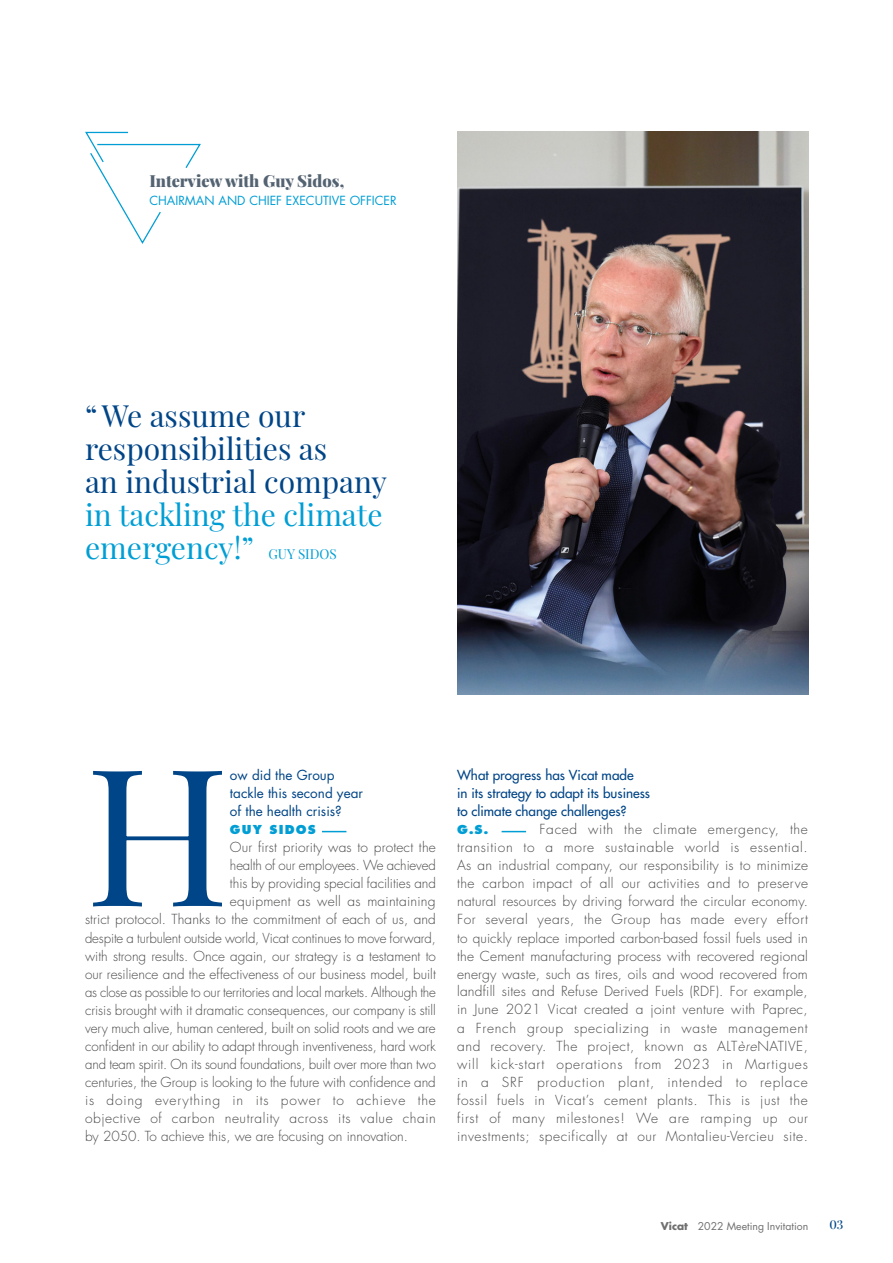
<style>
.page{position:relative;width:893px;height:1263px;background:#fff}
.page>*{position:absolute;margin:0;border:0;box-sizing:border-box;transform-origin:0 0}
.t1{font:191.4px "Playfair Display";color:#004587}
.t2{font:30px/33px "Playfair Display";color:#004587}
.t3{font:30px/33px "Playfair Display";color:#009ed4}
.t4{font:900 16.35px "Playfair Display";color:#546372}
.t5{font:300 13.5px/18px "Futura Std";color:#4a4a49;text-align:justify}
.t6{font:500 13.5px/18px "Futura Std";color:#004587}
.t7{font:13.5px/18px "Futura Std";color:#004587}
.t8{font:300 13.5px "Futura Std";letter-spacing:.04em;color:#4a4a49}
.t9{font:300 13.5px "Futura Std";letter-spacing:.055em;color:#4a4a49}
.t10{font:13.5px "Playfair Display";color:#009ed4}
.t11{font:12.3px "Futura Std";color:#009ed4}
.t12{font:800 12px "Futura Std";letter-spacing:.1em;color:#009ed4}
.t13{font:500 12px "Playfair Display";color:#004587}
.t14{font:10.5px "Futura Std";color:#706f6f}
.s1{font-style:italic}
.s2{font-weight:700}
</style>
<div class="page">
<img style="left:457px;top:132px;width:351px;height:562px">
<svg style="left:322px;top:831px;width:24px;height:1px"></svg>
<svg style="left:502px;top:831px;width:24px;height:1px"></svg>
<svg style="left:85px;top:131px;width:116px;height:113px"></svg>
<p class="t4" style="left:149px;top:168px;width:196px">Interview with Guy Sidos,</p>
<p class="t11" style="left:149px;top:192px;width:249px">CHAIRMAN AND CHIEF EXECUTIVE OFFICER</p>
<h2 class="t2" style="left:85px;top:397px;width:303px">“We assume our responsibilities as<br>an industrial company</h2>
<h2 class="t3" style="left:85px;top:496px;width:299px">in tackling the climate emergency!”</h2>
<p class="t10" style="left:268px;top:543px;width:70px">GUY SIDOS</p>
<h1 class="t1" style="left:85px;top:685px;width:146px">H</h1>
<p class="t7" style="left:230px;top:767px;width:135px">ow did the Group tackle this second year of the health crisis?</p>
<p class="t12" style="left:230px;top:822px;width:87px">GUY SIDOS</p>
<p class="t5" style="left:230px;top:839px;width:207px">Our first priority was to protect the</p>
<p class="t5" style="left:230px;top:857px;width:207px">health of our employees. We achieved</p>
<p class="t5" style="left:230px;top:875px;width:208px">this by providing special facilities and</p>
<p class="t5" style="left:230px;top:893px;width:207px">equipment as well as maintaining</p>
<p class="t5" style="left:85px;top:911px;width:352px">strict protocol. Thanks to the commitment of each of us, and</p>
<p class="t5" style="left:85px;top:929px;width:352px">despite a turbulent outside world, Vicat continues to move forward,</p>
<p class="t5" style="left:85px;top:947px;width:352px">with strong results. Once again, our strategy is a testament to</p>
<p class="t5" style="left:85px;top:965px;width:352px">our resilience and the effectiveness of our business model, built</p>
<p class="t5" style="left:85px;top:983px;width:352px">as close as possible to our territories and local markets. Although the</p>
<p class="t5" style="left:85px;top:1001px;width:352px">crisis brought with it dramatic consequences, our company is still</p>
<p class="t5" style="left:85px;top:1019px;width:352px">very much alive, human centered, built on solid roots and we are</p>
<p class="t5" style="left:85px;top:1037px;width:352px">confident in our ability to adapt through inventiveness, hard work</p>
<p class="t5" style="left:85px;top:1055px;width:352px">and team spirit. On its sound foundations, built over more than two</p>
<p class="t5" style="left:85px;top:1073px;width:352px">centuries, the Group is looking to the future with confidence and</p>
<p class="t9" style="left:85px;top:1091px;width:352px">is doing everything in its power to achieve the</p>
<p class="t8" style="left:85px;top:1109px;width:352px">objective of carbon neutrality across its value chain</p>
<p class="t5" style="left:85px;top:1127px;width:324px">by 2050. To achieve this, we are focusing on innovation.</p>
<p class="t6" style="left:457px;top:766px;width:194px">What progress has Vicat made<br>in its strategy to adapt its business to climate change challenges?</p>
<p class="t12" style="left:457px;top:822px;width:33px">G.S.</p>
<p class="t5" style="left:457px;top:821px;width:352px;text-indent:82px">Faced with the climate emergency, the transition to a more sustainable world is essential.<br>As an industrial company, our responsibility is to minimize the carbon impact of all our activities and to preserve natural resources by driving forward the circular economy.<br>For several years, the Group has made every effort to quickly replace imported carbon-based fossil fuels used in the Cement manufacturing process with recovered regional energy waste, such as tires, oils and wood recovered from landfill sites and Refuse Derived Fuels (RDF). For example, in June 2021 Vicat created a joint venture with Paprec, a French group specializing in waste management and recovery. The project, known as ALT<span class="s1">ère</span>NATIVE, will kick-start operations from 2023 in Martigues in a SRF production plant, intended to replace fossil fuels in Vicat’s cement plants. This is just the first of many milestones! We are ramping up our investments; specifically at our Montalieu-Vercieu site.</p>
<p class="t14" style="left:661px;top:1219px;width:149px"><span class="s2">Vicat</span> 2022 Meeting Invitation</p>
<p class="t13" style="left:829px;top:1215px;width:15px">03</p>
</div>
